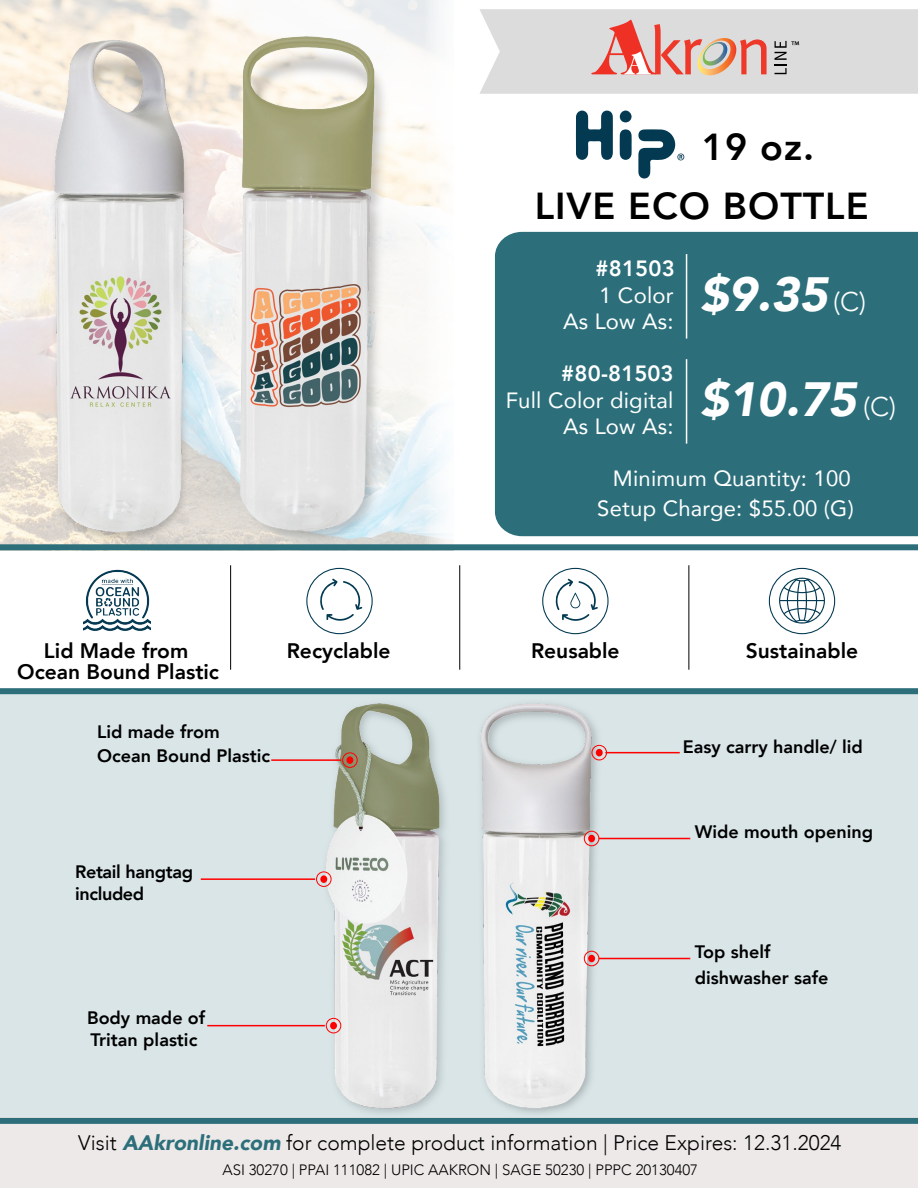
<style>
.page{position:relative;width:918px;height:1188px;background:#fff}
.page>*{position:absolute;margin:0;border:0;box-sizing:border-box;transform-origin:0 0}
.t1{font:italic 900 48px "Avenir";color:#fff}
.t2{font:800 37.5px "Avenir";letter-spacing:.025em;color:#000}
.t3{font:22.05px/26.4px "Avenir";letter-spacing:.01em;color:#fff;text-align:right}
.t4{font:800 22.05px "Avenir";letter-spacing:.01em;color:#fff}
.t5{font:300 21px "Avenir";color:#000}
.t6{font:800 21px "Avenir";color:#000}
.t7{font:800 18px/25.5px "Avenir";color:#000}
.t8{font:800 18px/22.5px "Avenir";letter-spacing:-.02em;color:#000}
.t9{font:300 15px "Avenir";color:#000}
.s1{font-weight:300;font-style:normal;font-size:27px}
.s2{font-weight:900;font-style:italic;color:#2c6f7b}
</style>
<div class="page">
<div style="left:0;top:693px;width:918px;height:425px;background:#d9e5e7"></div>
<img style="left:480px;top:703px;width:122px;height:407px">
<img style="left:316px;top:694px;width:152px;height:419px">
<hr style="left:605px;top:752px;width:75px;height:1px;background:#f00">
<div style="left:596px;top:749px;width:7px;height:7px;background:#f00;border-radius:50%"></div>
<div style="left:592px;top:745px;width:15px;height:15px;border:1px solid #f00;border-radius:50%"></div>
<hr style="left:599px;top:958px;width:91px;height:1px;background:#f00">
<div style="left:588px;top:955px;width:7px;height:7px;background:#f00;border-radius:50%"></div>
<div style="left:584px;top:951px;width:15px;height:15px;border:1px solid #f00;border-radius:50%"></div>
<hr style="left:599px;top:838px;width:91px;height:1px;background:#f00">
<div style="left:588px;top:835px;width:7px;height:7px;background:#f00;border-radius:50%"></div>
<div style="left:584px;top:831px;width:15px;height:15px;border:1px solid #f00;border-radius:50%"></div>
<hr style="left:207px;top:1025px;width:118px;height:1px;background:#f00">
<div style="left:330px;top:1022px;width:7px;height:7px;background:#f00;border-radius:50%"></div>
<div style="left:326px;top:1018px;width:15px;height:15px;border:1px solid #f00;border-radius:50%"></div>
<hr style="left:271px;top:759px;width:70px;height:2px;background:#f00">
<div style="left:346px;top:756px;width:7px;height:8px;background:#f00;border-radius:50%"></div>
<div style="left:342px;top:752px;width:16px;height:16px;border:1px solid #f00;border-radius:50%"></div>
<hr style="left:201px;top:878px;width:114px;height:2px;background:#f00">
<div style="left:320px;top:875px;width:7px;height:8px;background:#f00;border-radius:50%"></div>
<div style="left:316px;top:872px;width:15px;height:15px;border:1px solid #f00;border-radius:50%"></div>
<div style="left:0;top:1117px;width:918px;height:71px;background:#ede9e8"></div>
<hr style="left:230px;top:565px;width:1px;height:105px;background:#000">
<hr style="left:459px;top:565px;width:1px;height:105px;background:#000">
<hr style="left:689px;top:565px;width:1px;height:105px;background:#000">
<svg style="left:306px;top:568px;width:67px;height:66px"></svg>
<svg style="left:542px;top:568px;width:67px;height:66px"></svg>
<svg style="left:769px;top:568px;width:66px;height:66px"></svg>
<img style="left:84px;top:569px;width:66px;height:62px">
<img style="left:0;top:0;width:454px;height:551px">
<svg style="left:241px;top:49px;width:148px;height:495px;fill:#f5f4f2"></svg>
<img style="left:226px;top:32px;width:154px;height:507px">
<img style="left:39px;top:29px;width:159px;height:512px">
<div style="left:422px;top:0;width:496px;height:545px;background:#fff"></div>
<div style="left:495px;top:232px;width:423px;height:304px;background:#2c6f7b"></div>
<hr style="left:686px;top:360px;width:1px;height:83px;background:#fff">
<hr style="left:686px;top:255px;width:1px;height:83px;background:#fff">
<svg style="left:576px;top:111px;width:37px;height:49px"></svg>
<svg style="left:620px;top:129px;width:12px;height:31px"></svg>
<div style="left:620px;top:111px;width:12px;height:11px;background:#033a52;border-radius:50%"></div>
<svg style="left:638px;top:129px;width:46px;height:50px"></svg>
<div style="left:0;top:688px;width:918px;height:6px;background:#2c6f7b"></div>
<div style="left:0;top:1118px;width:918px;height:6px;background:#2c6f7b"></div>
<div style="left:0;top:544px;width:918px;height:6px;background:#2c6f7b"></div>
<svg style="left:480px;top:9px;width:438px;height:85px;background:#ddd0ce"></svg>
<h2 class="t2" style="left:702px;top:117px;width:114px">19 oz.</h2>
<h2 class="t2" style="left:535px;top:176px;width:335px">LIVE ECO BOTTLE</h2>
<p class="t4" style="left:596px;top:251px;width:81px">#81503</p>
<p class="t3" style="left:563px;top:281px;width:112px">1 Color<br>As Low As:</p>
<p class="t4" style="left:561px;top:356px;width:114px">#80-81503</p>
<p class="t3" style="left:506px;top:386px;width:169px">Full Color digital<br>As Low As:</p>
<h1 class="t1" style="left:700px;top:255px;width:168px">$9.35 <span class="s1">(C)</span></h1>
<h1 class="t1" style="left:700px;top:360px;width:198px">$10.75 <span class="s1">(C)</span></h1>
<p class="t3" style="left:597px;top:462px;width:258px;line-height:30.3px;text-align:center">Minimum Quantity: 100<br>Setup Charge: $55.00 (G)</p>
<p class="t6" style="left:44px;top:634px;width:146px">Lid Made from</p>
<p class="t6" style="left:287px;top:634px;width:105px">Recyclable</p>
<p class="t6" style="left:531px;top:634px;width:90px">Reusable</p>
<p class="t6" style="left:746px;top:634px;width:114px">Sustainable</p>
<p class="t6" style="left:17px;top:655px;width:203px">Ocean Bound Plastic</p>
<p class="t7" style="left:97px;top:719px;width:174px;line-height:24px">Lid made from<br>Ocean Bound Plastic</p>
<p class="t8" style="left:75px;top:860px;width:120px">Retail hangtag included</p>
<p class="t7" style="left:87px;top:1007px;width:120px;line-height:22.4px">Body made of<br>Tritan plastic</p>
<p class="t7" style="left:683px;top:734px;width:182px">Easy carry handle/ lid</p>
<p class="t7" style="left:695px;top:819px;width:180px">Wide mouth opening</p>
<p class="t7" style="left:695px;top:939px;width:135px">Top shelf dishwasher safe</p>
<p class="t5" style="left:78px;top:1130px;width:765px">Visit <span class="s2">AAkronline.com</span> for complete product information | Price Expires: 12.31.2024</p>
<p class="t9" style="left:222px;top:1161px;width:477px">ASI 30270 | PPAI 111082 | UPIC AAKRON | SAGE 50230 | PPPC 20130407</p>
</div>
